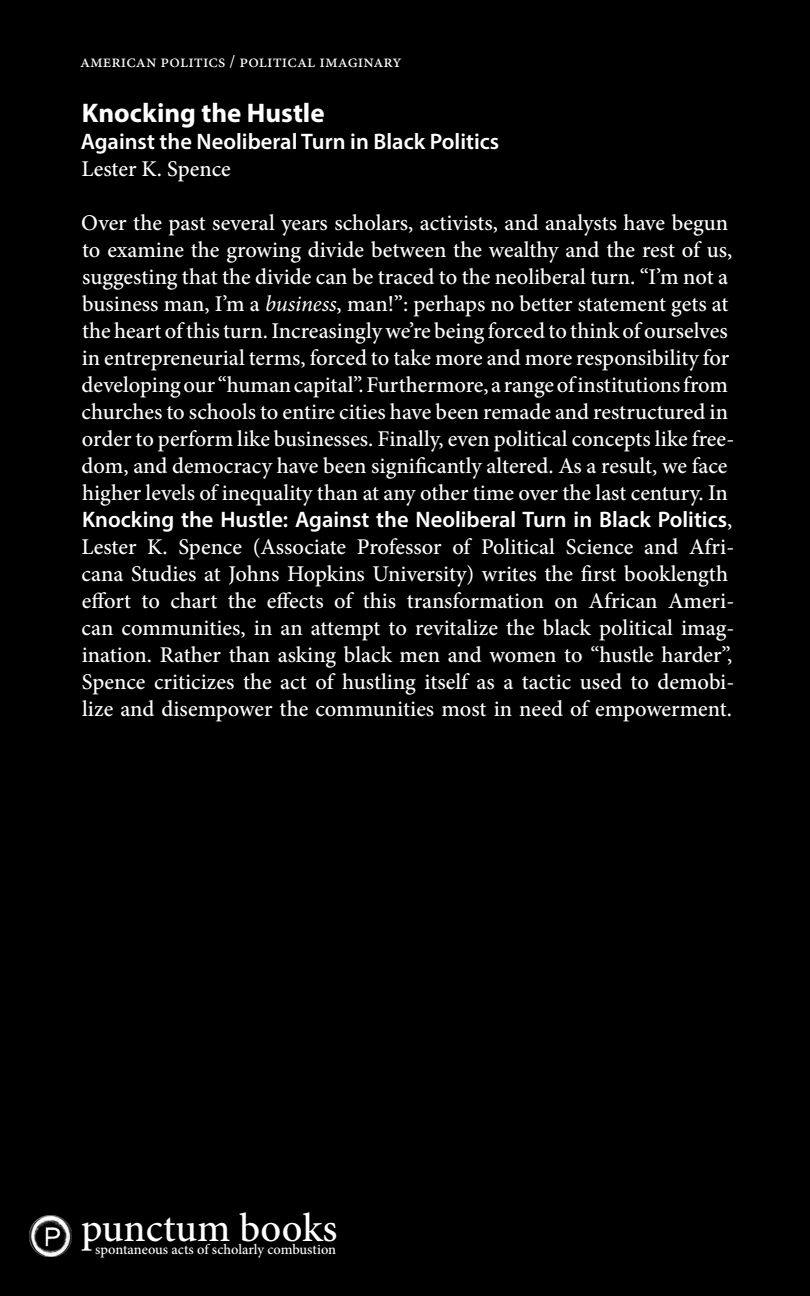
<style>
.page{position:relative;width:810px;height:1296px;background:#000}
.page>*{position:absolute;margin:0;border:0;box-sizing:border-box;transform-origin:0 0}
.punctum_logo{font:500 40.5px "Minion Pro";color:#fff}
.Blurb_title{font:700 27px "Myriad Pro";color:#fff}
.Blurb{font:500 22.5px/27px "Minion Pro";color:#fff}
.Blurb_subtitle{font:600 22.5px "Myriad Pro";color:#fff}
.blurb_category{font:18px "Minion Pro";color:#fff}
.punctum_sublogo{font:500 14.4px "Minion Pro";letter-spacing:-.005em;color:#fff}
.s1{font-weight:400;font-style:italic}
.s2{font-family:"Myriad Pro";font-weight:600}
</style>
<div class="page">
<img style="left:29px;top:1216px;width:42px;height:40px">
<p class="blurb_category" style="left:80px;top:49px;width:323px">american politics / political imaginary</p>
<p class="Blurb_title" style="left:82px;top:95px;width:244px">Knocking the Hustle</p>
<p class="Blurb_subtitle" style="left:81px;top:127px;width:420px">Against the Neoliberal Turn in Black Politics</p>
<p class="Blurb" style="left:81px;top:155px;width:151px">Lester K. Spence</p>
<p class="Blurb" style="left:81px;top:209px;width:655px">Over the past several years scholars, activists, and analysts have begun to examine the growing divide between the wealthy and the rest of us, suggesting that the divide can be traced to the neoliberal turn. “I’m not a business man, I’m a <span class="s1">business</span>, man!”: perhaps no better statement gets at the heart of this turn. Increasingly we’re being forced to think of ourselves in entrepreneurial terms, forced to take more and more responsibility for developing our “human capital”. Furthermore, a range of institutions from churches to schools to entire cities have been remade and restructured in order to perform like businesses. Finally, even political concepts like free&shy;dom, and democracy have been significantly altered. As a result, we face higher levels of inequality than at any other time over the last century. In <span class="s2">Knocking the Hustle: Against the Neoliberal Turn in Black Politics</span>, Lester K. Spence (Associate Professor of Political Science and Afri&shy;cana Studies at Johns Hopkins University) writes the first booklength effort to chart the effects of this transformation on African Ameri&shy;can communities, in an attempt to revitalize the black political imag&shy;ination. Rather than asking black men and women to “hustle harder”, Spence criticizes the act of hustling itself as a tactic used to demobi&shy;lize and disempower the communities most in need of empowerment.</p>
<p class="punctum_logo" style="left:81px;top:1201px;width:258px">punctum books</p>
<p class="punctum_sublogo" style="left:95px;top:1240px;width:242px">spontaneous acts of scholarly combustion</p>
</div>
